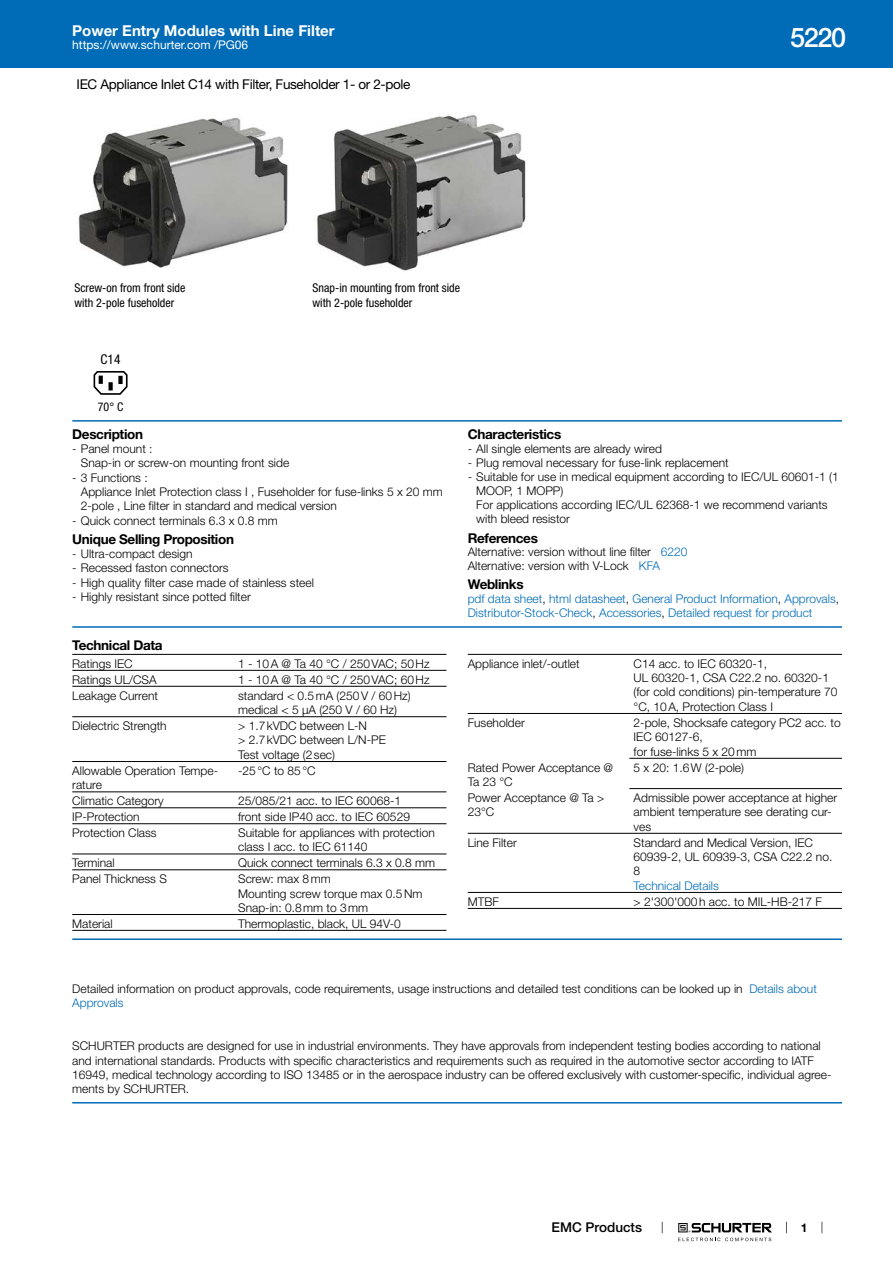
<style>
.page{position:relative;width:893px;height:1263px;background:#fff}
.page>*{position:absolute;margin:0;border:0;box-sizing:border-box;transform-origin:0 0}
.t1{font:500 27px "Helvetica Neue LT";color:#fff}
.t2{font:700 15px "Helvetica Neue LT";color:#fff}
.t3{font:700 13.5px "Helvetica Neue LT";letter-spacing:-.025em;color:#000}
.t4{font:13.5px "Helvetica Neue LT";letter-spacing:-.025em;color:#000}
.t5{font:500 13.5px "Helvetica Neue LT";color:#000}
.t6{font:condensed 13.5px "Helvetica Neue LT";color:#000}
.t7{font:300 12px/14.4px "Helvetica Neue LT";color:#000}
.t8{font:300 12px/14.4px "Helvetica Neue LT";color:#006bb6}
.t9{font:condensed 12px/14.4px "Helvetica Neue LT";color:#000}
.t10{font:12px "Helvetica Neue LT";color:#fff}
.t11{font:700 12px "Helvetica Neue LT";color:#000}
.s1{color:#006bb6}
.s2{color:#000}
</style>
<div class="page">
<svg style="left:678px;top:1223px;width:94px;height:18px"></svg>
<div style="left:0;top:0;width:893px;height:68px;background:#006bb6"></div>
<img style="left:78px;top:117px;width:210px;height:151px">
<img style="left:316px;top:114px;width:210px;height:157px">
<svg style="left:94px;top:371px;width:34px;height:24px"></svg>
<hr style="left:72px;top:420px;width:770px;height:2px;background:#006bb6">
<hr style="left:72px;top:626px;width:770px;height:2px;background:#006bb6">
<hr style="left:72px;top:654px;width:374px;height:1px;background:#000">
<hr style="left:72px;top:670px;width:374px;height:1px;background:#000">
<hr style="left:72px;top:686px;width:374px;height:1px;background:#000">
<hr style="left:72px;top:716px;width:374px;height:1px;background:#000">
<hr style="left:72px;top:761px;width:374px;height:1px;background:#000">
<hr style="left:72px;top:791px;width:374px;height:1px;background:#000">
<hr style="left:72px;top:807px;width:374px;height:1px;background:#000">
<hr style="left:72px;top:823px;width:374px;height:1px;background:#000">
<hr style="left:72px;top:853px;width:374px;height:1px;background:#000">
<hr style="left:72px;top:869px;width:374px;height:1px;background:#000">
<hr style="left:72px;top:914px;width:374px;height:1px;background:#000">
<hr style="left:72px;top:930px;width:374px;height:1px;background:#000">
<hr style="left:468px;top:654px;width:374px;height:1px;background:#000">
<hr style="left:468px;top:713px;width:374px;height:1px;background:#000">
<hr style="left:629px;top:758px;width:213px;height:1px;background:#000">
<hr style="left:629px;top:788px;width:213px;height:1px;background:#000">
<hr style="left:468px;top:833px;width:374px;height:1px;background:#000">
<hr style="left:468px;top:892px;width:374px;height:1px;background:#000">
<hr style="left:468px;top:908px;width:374px;height:1px;background:#000">
<hr style="left:72px;top:938px;width:770px;height:2px;background:#006bb6">
<hr style="left:72px;top:1102px;width:770px;height:1px;background:#006bb6">
<p class="t2" style="left:72px;top:21px;width:264px">Power Entry Modules with Line Filter</p>
<p class="t10" style="left:72px;top:38px;width:178px">https://www.schurter.com /PG06</p>
<p class="t4" style="left:77px;top:76px;width:335px">IEC Appliance Inlet C14 with Filter, Fuseholder 1- or 2-pole</p>
<p class="t9" style="left:74px;top:281px;width:113px">Screw-on from front side with 2-pole fuseholder</p>
<p class="t9" style="left:313px;top:281px;width:149px">Snap-in mounting from front side with 2-pole fuseholder</p>
<h1 class="t1" style="left:790px;top:21px;width:57px">5220</h1>
<p class="t6" style="left:101px;top:351px;width:21px">C14</p>
<p class="t9" style="left:98px;top:400px;width:27px">70° C</p>
<p class="t3" style="left:72px;top:426px;width:72px">Description</p>
<p class="t7" style="left:81px;top:441px;width:210px;text-indent:-9px">- Panel mount :<br>Snap-in or screw-on mounting front side</p>
<p class="t7" style="left:81px;top:470px;width:364px;text-indent:-9px">- 3 Functions :<br>Appliance Inlet Protection class I , Fuseholder for fuse-links 5 x 20 mm<br>2-pole , Line filter in standard and medical version</p>
<p class="t7" style="left:72px;top:513px;width:207px">- Quick connect terminals 6.3 x 0.8 mm</p>
<p class="t3" style="left:72px;top:531px;width:163px">Unique Selling Proposition</p>
<p class="t7" style="left:72px;top:546px;width:122px">- Ultra-compact design</p>
<p class="t7" style="left:72px;top:560px;width:158px">- Recessed faston connectors</p>
<p class="t7" style="left:72px;top:575px;width:243px">- High quality filter case made of stainless steel</p>
<p class="t7" style="left:72px;top:589px;width:180px">- Highly resistant since potted filter</p>
<p class="t3" style="left:72px;top:636px;width:92px">Technical Data</p>
<p class="t7" style="left:72px;top:656px;width:62px">Ratings IEC</p>
<p class="t7" style="left:238px;top:656px;width:193px">1 - 10A @ Ta 40 °C / 250VAC; 50Hz</p>
<p class="t7" style="left:72px;top:672px;width:86px">Ratings UL/CSA</p>
<p class="t7" style="left:238px;top:672px;width:193px">1 - 10A @ Ta 40 °C / 250VAC; 60Hz</p>
<p class="t7" style="left:72px;top:688px;width:87px">Leakage Current</p>
<p class="t7" style="left:238px;top:688px;width:174px">standard &lt; 0.5mA (250V / 60Hz) medical &lt; 5 µA (250 V / 60 Hz)</p>
<p class="t7" style="left:72px;top:718px;width:96px">Dielectric Strength</p>
<p class="t7" style="left:238px;top:718px;width:149px">&gt; 1.7kVDC between L-N<br>&gt; 2.7kVDC between L/N-PE<br>Test voltage (2sec)</p>
<p class="t7" style="left:72px;top:763px;width:147px">Allowable Operation Tempe&shy;rature</p>
<p class="t7" style="left:238px;top:763px;width:79px">-25°C to 85°C</p>
<p class="t7" style="left:72px;top:793px;width:93px">Climatic Category</p>
<p class="t7" style="left:238px;top:793px;width:164px">25/085/21 acc. to IEC 60068-1</p>
<p class="t7" style="left:72px;top:809px;width:69px">IP-Protection</p>
<p class="t7" style="left:238px;top:809px;width:173px">front side IP40 acc. to IEC 60529</p>
<p class="t7" style="left:72px;top:825px;width:86px">Protection Class</p>
<p class="t7" style="left:238px;top:825px;width:198px">Suitable for appliances with protection class I acc. to IEC 61140</p>
<p class="t7" style="left:72px;top:855px;width:44px">Terminal</p>
<p class="t7" style="left:238px;top:855px;width:199px">Quick connect terminals 6.3 x 0.8 mm</p>
<p class="t7" style="left:72px;top:871px;width:96px">Panel Thickness S</p>
<p class="t7" style="left:238px;top:871px;width:186px">Screw: max 8mm<br>Mounting screw torque max 0.5Nm<br>Snap-in: 0.8mm to 3mm</p>
<p class="t7" style="left:72px;top:916px;width:42px">Material</p>
<p class="t7" style="left:238px;top:916px;width:164px">Thermoplastic, black, UL 94V-0</p>
<p class="t3" style="left:468px;top:426px;width:95px">Characteristics</p>
<p class="t7" style="left:468px;top:441px;width:196px">- All single elements are already wired</p>
<p class="t7" style="left:468px;top:455px;width:263px">- Plug removal necessary for fuse-link replacement</p>
<p class="t7" style="left:476px;top:469px;width:364px;text-indent:-9px">- Suitable for use in medical equipment according to IEC/UL 60601-1 (1<br>MOOP, 1 MOPP)<br>For applications according IEC/UL 62368-1 we recommend variants with bleed resistor</p>
<p class="t3" style="left:468px;top:529px;width:72px">References</p>
<p class="t7" style="left:468px;top:545px;width:221px;line-height:13.6px">Alternative: version without line filter <span class="s1">6220<br></span>Alternative: version with V-Lock <span class="s1">KFA</span></p>
<p class="t3" style="left:468px;top:576px;width:57px">Weblinks</p>
<p class="t8" style="left:468px;top:591px;width:373px">pdf data sheet<span class="s2">,</span> html datasheet<span class="s2">,</span> General Product Information<span class="s2">,</span> Approvals<span class="s2">,<br></span>Distributor-Stock-Check<span class="s2">,</span> Accessories<span class="s2">,</span> Detailed request for product</p>
<p class="t7" style="left:468px;top:656px;width:114px">Appliance inlet/-outlet</p>
<p class="t7" style="left:634px;top:656px;width:205px">C14 acc. to IEC 60320-1,<br>UL 60320-1, CSA C22.2 no. 60320-1 (for cold conditions) pin-temperature 70 °C, 10A, Protection Class I</p>
<p class="t7" style="left:468px;top:715px;width:59px">Fuseholder</p>
<p class="t7" style="left:634px;top:715px;width:209px">2-pole, Shocksafe category PC2 acc. to<br>IEC 60127-6,<br>for fuse-links 5 x 20mm</p>
<p class="t7" style="left:468px;top:760px;width:147px">Rated Power Acceptance @<br>Ta 23 °C</p>
<p class="t7" style="left:634px;top:760px;width:112px">5 x 20: 1.6W (2-pole)</p>
<p class="t7" style="left:468px;top:790px;width:138px">Power Acceptance @ Ta &gt;<br>23°C</p>
<p class="t7" style="left:634px;top:790px;width:205px">Admissible power acceptance at higher ambient temperature see derating cur&shy;ves</p>
<p class="t7" style="left:468px;top:835px;width:51px">Line Filter</p>
<p class="t7" style="left:634px;top:835px;width:200px">Standard and Medical Version, IEC<br>60939-2, UL 60939-3, CSA C22.2 no.<br>8</p>
<p class="t8" style="left:634px;top:878px;width:87px">Technical Details</p>
<p class="t7" style="left:468px;top:894px;width:33px">MTBF</p>
<p class="t7" style="left:634px;top:894px;width:190px">&gt; 2'300'000h acc. to MIL-HB-217 F</p>
<p class="t7" style="left:72px;top:981px;width:746px">Detailed information on product approvals, code requirements, usage instructions and detailed test conditions can be looked up in <span class="s1">Details about<br>Approvals</span></p>
<p class="t7" style="left:72px;top:1038px;width:761px">SCHURTER products are designed for use in industrial environments. They have approvals from independent testing bodies according to national and international standards. Products with specific characteristics and requirements such as required in the automotive sector according to IATF 16949, medical technology according to ISO 13485 or in the aerospace industry can be offered exclusively with customer-specific, individual agree&shy;ments by SCHURTER.</p>
<p class="t5" style="left:552px;top:1219px;width:92px">EMC Products</p>
<p class="t11" style="left:801px;top:1220px;width:8px">1</p>
</div>
